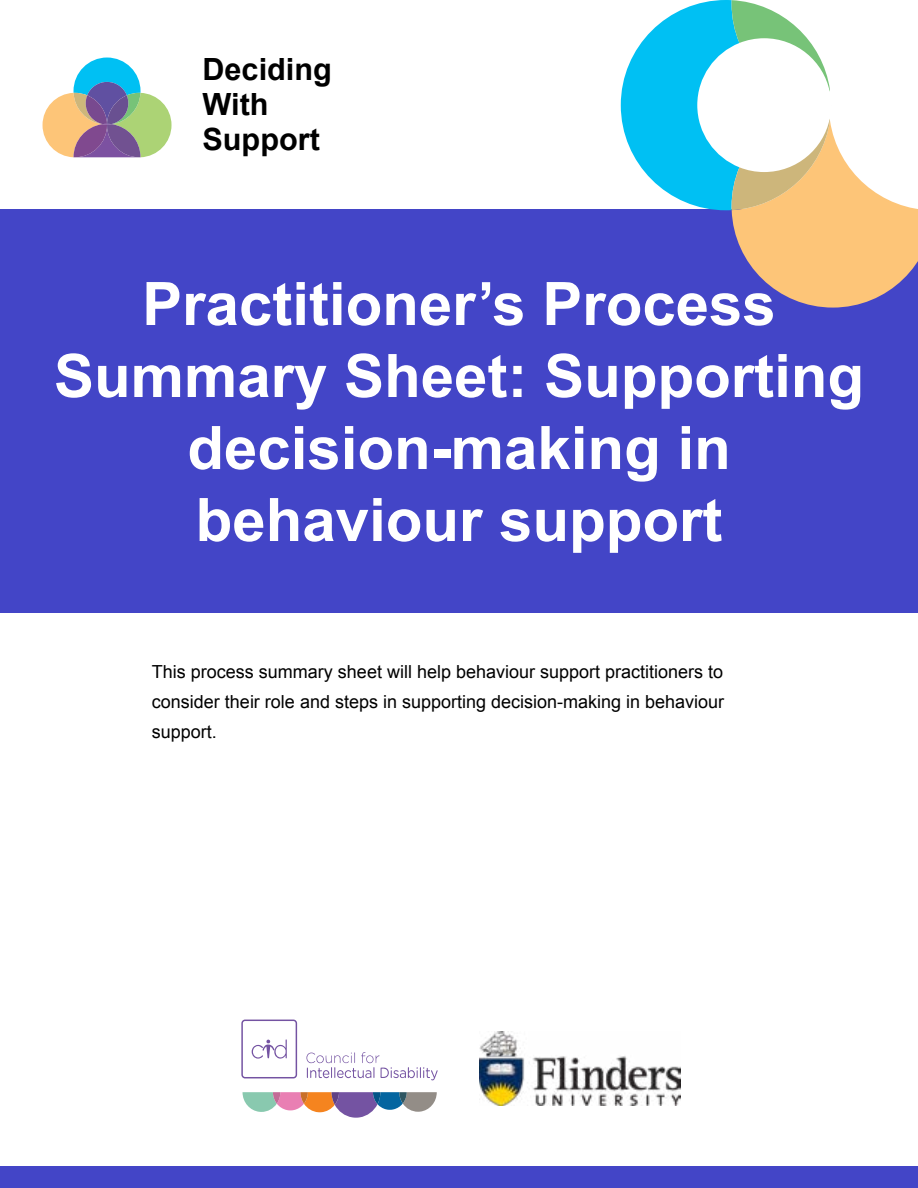
<style>
.page{position:relative;width:918px;height:1188px;background:#fff}
.page>*{position:absolute;margin:0;border:0;box-sizing:border-box;transform-origin:0 0}
.t1{font:700 60px/72px "Arial";color:#fff;text-align:center}
.t2{font:700 30.6px/35px "Arial";color:#000}
.t3{font:18px/30px "Arial";color:#000;text-align:justify}
</style>
<div class="page">
<div style="left:0;top:209px;width:918px;height:404px;background:#4345c7"></div>
<div style="left:0;top:1166px;width:918px;height:22px;background:#4345c7"></div>
<div style="left:43px;top:93px;width:59px;height:64px;background:#fdc578;border-radius:50%"></div>
<div style="left:112px;top:93px;width:60px;height:64px;background:#acd375;border-radius:50%"></div>
<svg style="left:74px;top:58px;width:67px;height:99px"></svg>
<svg style="left:621px;top:0;width:297px;height:308px"></svg>
<svg style="left:306px;top:1052px;width:132px;height:28px"></svg>
<div style="left:241px;top:1020px;width:56px;height:58px;border:1px solid #7453a2;border-radius:3px"></div>
<svg style="left:252px;top:1039px;width:35px;height:20px"></svg>
<svg style="left:243px;top:1092px;width:194px;height:26px"></svg>
<img style="left:480px;top:1032px;width:201px;height:74px">
<h2 class="t2" style="left:203px;top:53px;width:131px">Deciding<br>With<br>Support</h2>
<h1 class="t1" style="left:54px;top:270px;width:812px">Practitioner’s Process<br>Summary Sheet: Supporting decision-making in behaviour support</h1>
<p class="t3" style="left:152px;top:657px;width:574px">This process summary sheet will help behaviour support practitioners to consider their role and steps in supporting decision-making in behaviour support.</p>
</div>
